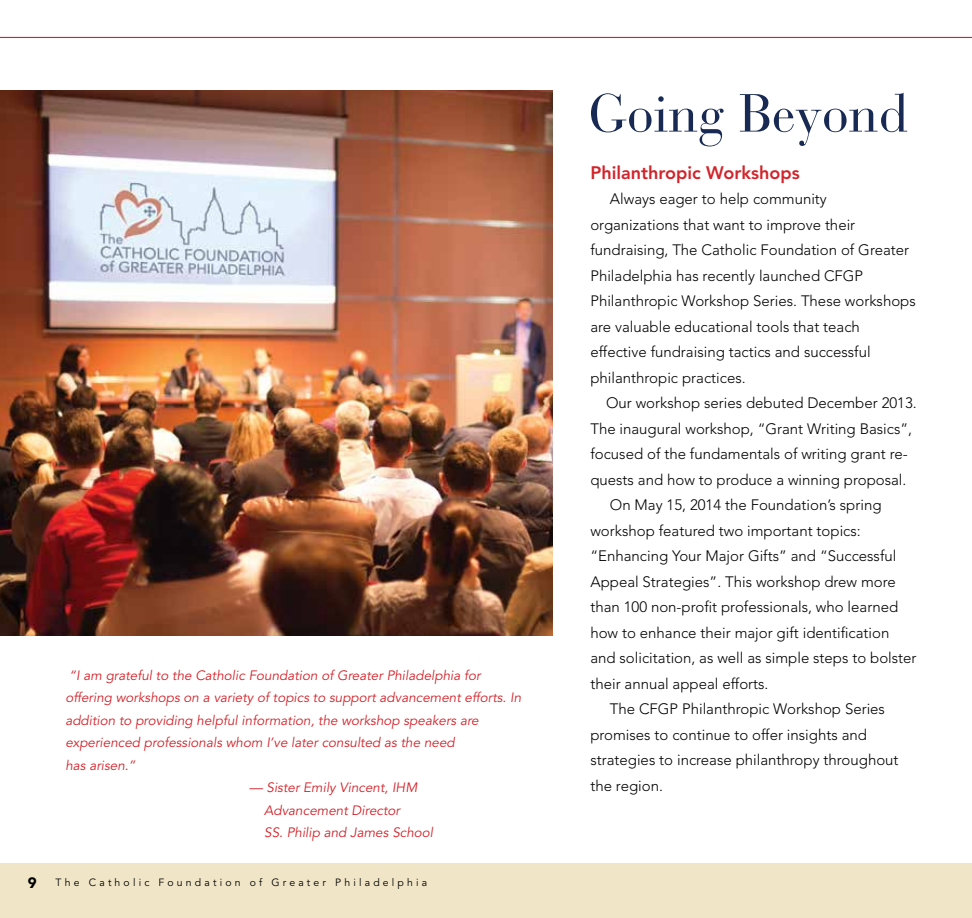
<style>
.page{position:relative;width:972px;height:918px;background:#fff}
.page>*{position:absolute;margin:0;border:0;box-sizing:border-box;transform-origin:0 0}
.t1{font:53.25px "Bauer Bodoni";color:#182a54}
.t2{font:800 18px "Avenir";color:#d2232a}
.t3{font:300 15px/25.5px "Avenir";color:#000}
.t4{font:900 15px "Avenir";color:#000}
.t5{font:italic 13.5px/22.5px "Avenir";color:#d2232a}
.t6{font:10.5px "Avenir";letter-spacing:.3em;color:#000}
</style>
<div class="page">
<div style="left:0;top:863px;width:972px;height:55px;background:#f0e5c7"></div>
<hr style="left:0;top:37px;width:972px;height:1px;background:#d2232a">
<img style="left:0;top:90px;width:553px;height:545px">
<p class="t5" style="left:65px;top:664px;width:457px">“I am grateful to the Catholic Foundation of Greater Philadelphia for offering workshops on a variety of topics to support advancement efforts. In addition to providing helpful information, the workshop speakers are experienced professionals whom I’ve later consulted as the need<br>has arisen.”</p>
<p class="t5" style="left:264px;top:777px;width:170px;text-indent:-15px">— Sister Emily Vincent, IHM<br>Advancement Director<br>SS. Philip and James School</p>
<p class="t4" style="left:28px;top:874px;width:10px">9</p>
<p class="t6" style="left:56px;top:876px;width:373px">The Catholic Foundation of Greater Philadelphia</p>
<h1 class="t1" style="left:589px;top:81px;width:321px">Going Beyond</h1>
<p class="t2" style="left:590px;top:162px;width:211px">Philanthropic Workshops</p>
<p class="t3" style="left:590px;top:187px;width:327px;text-indent:20px">Always eager to help community organizations that want to improve their fundraising, The Catholic Foundation of Greater Philadelphia has recently launched CFGP Philanthropic Workshop Series. These workshops are valuable educational tools that teach effective fundraising tactics and successful philanthropic practices.</p>
<p class="t3" style="left:606px;top:391px;width:312px">Our workshop series debuted December 2013.</p>
<p class="t3" style="left:590px;top:416px;width:323px">The inaugural workshop, “Grant Writing Basics”,</p>
<p class="t3" style="left:590px;top:442px;width:319px">focused of the fundamentals of writing grant re-</p>
<p class="t3" style="left:590px;top:467px;width:318px">quests and how to produce a winning proposal.</p>
<p class="t3" style="left:610px;top:493px;width:273px">On May 15, 2014 the Foundation’s spring</p>
<p class="t3" style="left:590px;top:518px;width:272px">workshop featured two important topics:</p>
<p class="t3" style="left:590px;top:544px;width:308px">“Enhancing Your Major Gifts” and “Successful</p>
<p class="t3" style="left:590px;top:569px;width:307px">Appeal Strategies”. This workshop drew more</p>
<p class="t3" style="left:590px;top:595px;width:309px">than 100 non-profit professionals, who learned</p>
<p class="t3" style="left:590px;top:620px;width:301px">how to enhance their major gift identification</p>
<p class="t3" style="left:590px;top:646px;width:328px">and solicitation, as well as simple steps to bolster</p>
<p class="t3" style="left:590px;top:671px;width:180px">their annual appeal efforts.</p>
<p class="t3" style="left:610px;top:697px;width:277px">The CFGP Philanthropic Workshop Series</p>
<p class="t3" style="left:590px;top:722px;width:278px">promises to continue to offer insights and</p>
<p class="t3" style="left:590px;top:748px;width:310px">strategies to increase philanthropy throughout</p>
<p class="t3" style="left:590px;top:773px;width:74px">the region.</p>
</div>
